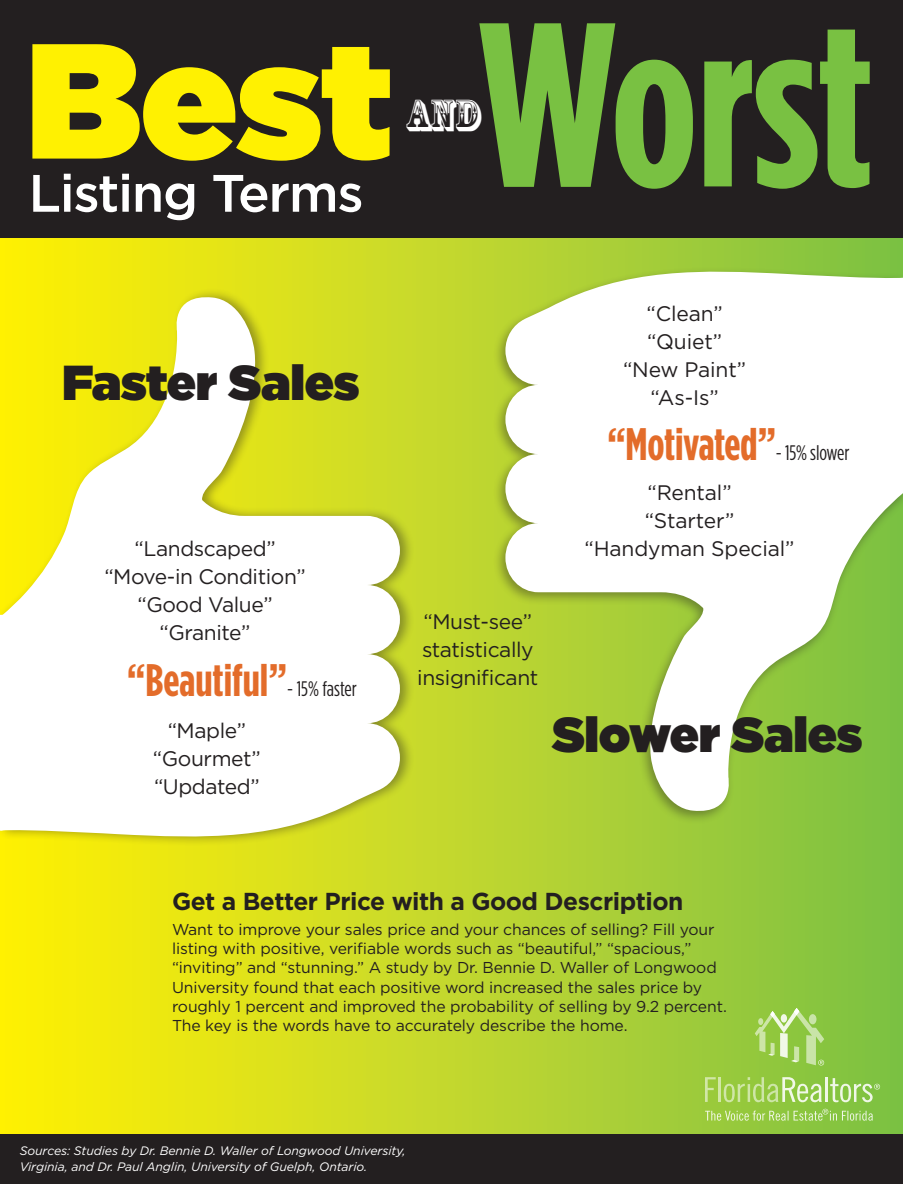
<style>
.page{position:relative;width:903px;height:1184px;background:#fff}
.page>*{position:absolute;margin:0;border:0;box-sizing:border-box;transform-origin:0 0}
.t1{font:700 232.92px "Gotham Condensed";letter-spacing:-.01em;color:#79c142}
.t2{font:500 52.5px "Gotham";letter-spacing:-.025em;color:#fff}
.t3{font:900 49px "Gotham";letter-spacing:-.005em;color:#231f20}
.t4{font:700 45.5px "Gotham Condensed";letter-spacing:-.005em;color:#e36c2a}
.t5{font:42px "Rosewood Std";color:#fff}
.t6{font:700 24.5px "Gotham";letter-spacing:-.02em;color:#231f20}
.t7{font:21px/28px "Gotham";letter-spacing:-.02em;color:#231f20;text-align:center}
.t8{font:15.75px/19.2px "Gotham";letter-spacing:-.005em;color:#231f20}
.t9{font:italic 12.25px/15.8px "Gotham";letter-spacing:-.005em;color:#fff}
.s1{font-family:"Gotham";font-weight:900;font-size:163.28px;color:#fff101}
.s2{font-weight:400;font-size:21px;color:#231f20}
</style>
<div class="page">
<div style="left:1px;top:0;width:902px;height:1183px;background:linear-gradient(to right,#fff007,#7ec04a)"></div>
<div style="left:1px;top:0;width:902px;height:238px;background:#231f20"></div>
<div style="left:0;top:288px;width:415px;height:558px;background:#231f20;opacity:.4"></div>
<svg style="left:1px;top:293px;width:399px;height:547px"></svg>
<div style="left:493px;top:266px;width:410px;height:558px;background:#231f20;opacity:.4"></div>
<svg style="left:505px;top:267px;width:398px;height:547px"></svg>
<svg style="left:705px;top:1076px;width:11px;height:25px"></svg>
<hr style="left:718px;top:1076px;width:2px;height:25px;background:#fff">
<svg style="left:724px;top:1076px;width:98px;height:25px;background:#a7d266"></svg>
<hr style="left:825px;top:1076px;width:2px;height:25px;background:#fff">
<svg style="left:705px;top:1108px;width:168px;height:12px;background:#a1cf5f"></svg>
<svg style="left:830px;top:1077px;width:50px;height:24px"></svg>
<svg style="left:755px;top:1007px;width:69px;height:58px;background:#a5d267"></svg>
<div style="left:1px;top:1133px;width:902px;height:50px;background:#231f20"></div>
<svg style="left:0;top:614px;width:4px;height:216px"></svg>
<h1 class="t1" style="left:26px;top:-32px;width:849px"><span class="s1">Best</span> Worst</h1>
<h3 class="t5" style="left:405px;top:90px;width:76px">AND</h3>
<h2 class="t2" style="left:29px;top:159px;width:337px">Listing Terms</h2>
<h3 class="t3" style="left:62px;top:347px;width:299px">Faster Sales</h3>
<h3 class="t7" style="left:104px;top:533px;width:203px">“Landscaped” “Move-in Condition” “Good Value” “Granite”</h3>
<h3 class="t4" style="left:127px;top:653px;width:232px">“Beautiful”<span class="s2">- 15% faster</span></h3>
<h3 class="t7" style="left:153px;top:715px;width:109px">“Maple” “Gourmet” “Updated”</h3>
<h3 class="t7" style="left:623px;top:299px;width:125px">“Clean” “Quiet” “New Paint” “As-Is”</h3>
<h3 class="t4" style="left:607px;top:417px;width:244px">“Motivated”<span class="s2">- 15% slower</span></h3>
<h3 class="t7" style="left:584px;top:477px;width:211px">“Rental”<br>“Starter” “Handyman Special”</h3>
<h3 class="t7" style="left:417px;top:607px;width:123px;text-align:left">“Must-see” statistically insignificant</h3>
<h3 class="t3" style="left:552px;top:699px;width:311px">Slower Sales</h3>
<h3 class="t6" style="left:172px;top:885px;width:513px">Get a Better Price with a Good Description</h3>
<p class="t8" style="left:172px;top:919px;width:556px">Want to improve your sales price and your chances of selling? Fill your listing with positive, verifiable words such as “beautiful,” “spacious,” “inviting” and “stunning.” A study by Dr. Bennie D. Waller of Longwood University found that each positive word increased the sales price by roughly 1 percent and improved the probability of selling by 9.2 percent.<br>The key is the words have to accurately describe the home.</p>
<p class="t9" style="left:20px;top:1141px;width:387px">Sources: Studies by Dr. Bennie D. Waller of Longwood University,<br>Virginia, and Dr. Paul Anglin, University of Guelph, Ontario.</p>
</div>
